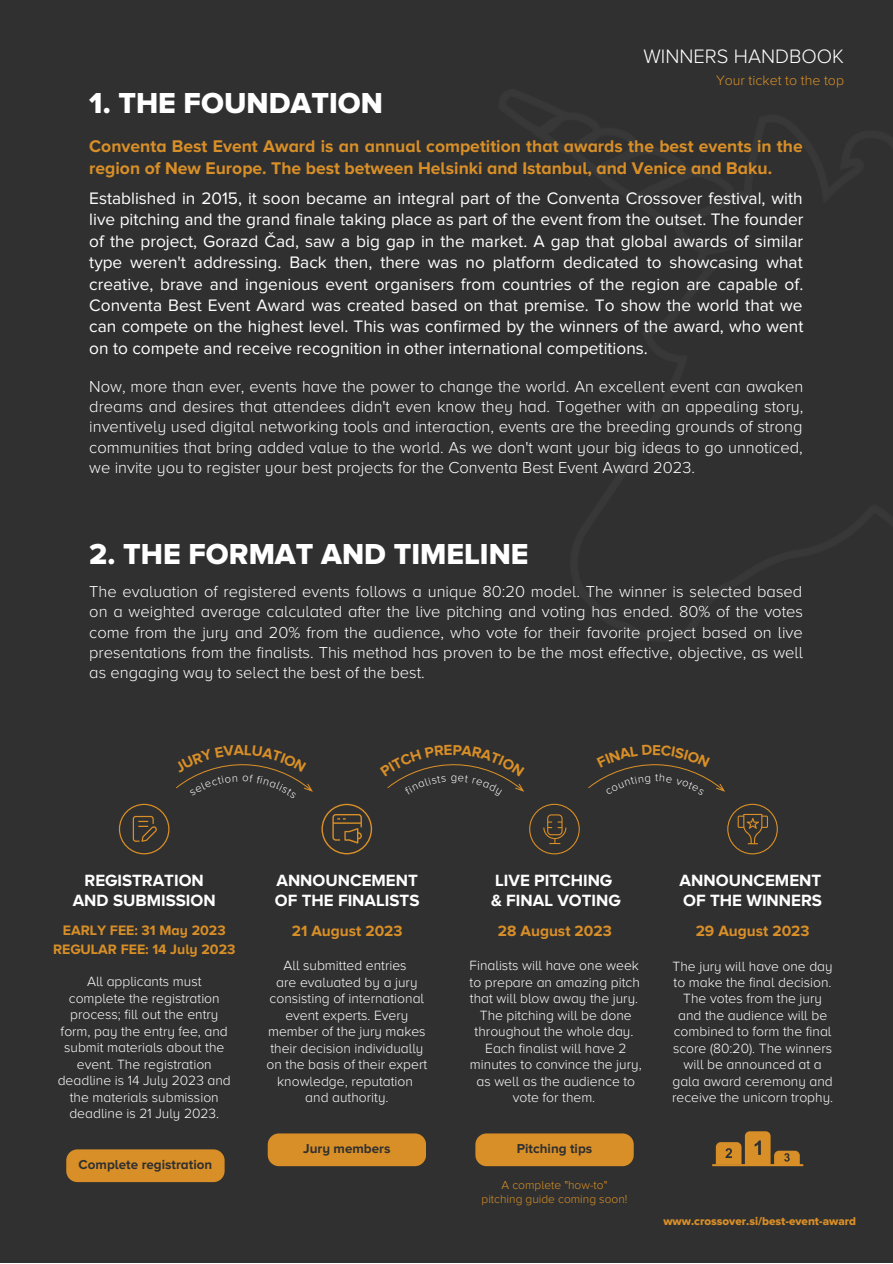
<style>
.page{position:relative;width:893px;height:1264px;background:#fff}
.page>*{position:absolute;margin:0;border:0;box-sizing:border-box;transform-origin:0 0}
.t1{font:30px "Proxima Nova Extrabld";color:#fff}
.t2{font:300 20.1px "Proxima Nova A";color:#fff}
.t3{font:700 17.55px/21.3px "Proxima Nova A";color:#d98f27}
.t4{font:17.25px/21.3px "Proxima Nova";color:#fff;text-align:justify}
.t5{font:700 16.95px/20.2px "Proxima Nova A";color:#fff}
.t6{font:700 16.8px/20.2px "Proxima Nova A";color:#fff}
.t7{font:300 16.5px/20.2px "Proxima Nova A";color:#fff;text-align:justify}
.t8{font:700 15.45px "Proxima Nova A";color:#d98f27}
.t9{font:700 14.1px/18.9px "Proxima Nova A";color:#d98f27;text-align:center}
.t10{font:300 14.1px "Proxima Nova A";color:#d98f27}
.t11{font:300 13.8px/16.5px "Proxima Nova A";color:#fff;text-align:center}
.t12{font:700 13.35px "Proxima Nova A";color:#303030}
.t13{font:300 12px/14.2px "Proxima Nova A";color:#d98f27;text-align:center}
.t14{font:11.7px "Proxima Nova Extrabld";color:#d98f27}
.t15{font:300 11.25px "Proxima Nova A";color:#fff}
</style>
<div class="page">
<div style="left:0;top:0;width:892px;height:1262px;background:#303030"></div>
<div style="left:66px;top:1149px;width:158px;height:33px;background:#d98f27;border-radius:11px"></div>
<div style="left:475px;top:1133px;width:158px;height:33px;background:#d98f27;border-radius:11px"></div>
<svg style="left:321px;top:803px;width:51px;height:51px"></svg>
<div style="left:268px;top:1133px;width:158px;height:33px;background:#d98f27;border-radius:11px"></div>
<svg style="left:712px;top:1131px;width:91px;height:35px"></svg>
<svg style="left:119px;top:764px;width:194px;height:91px"></svg>
<svg style="left:387px;top:764px;width:192px;height:91px"></svg>
<svg style="left:588px;top:764px;width:189px;height:91px"></svg>
<h2 class="t2" style="left:643px;top:45px;width:202px">WINNERS HANDBOOK</h2>
<h1 class="t1" style="left:89px;top:85px;width:295px">1. THE FOUNDATION</h1>
<p class="t10" style="left:716px;top:72px;width:129px">Your ticket to the top</p>
<p class="t3" style="left:89px;top:136px;width:715px">Conventa Best Event Award is an annual competition that awards the best events in the region of New Europe. The best between Helsinki and Istanbul, and Venice and Baku.</p>
<p class="t4" style="left:89px;top:188px;width:715px">Established in 2015, it soon became an integral part of the Conventa Crossover festival, with live pitching and the grand finale taking place as part of the event from the outset. The founder of the project, Gorazd Čad, saw a big gap in the market. A gap that global awards of similar type weren't addressing. Back then, there was no platform dedicated to showcasing what creative, brave and ingenious event organisers from countries of the region are capable of.<br>Conventa Best Event Award was created based on that premise. To show the world that we can compete on the highest level. This was confirmed by the winners of the award, who went on to compete and receive recognition in other international competitions.</p>
<p class="t7" style="left:89px;top:376px;width:715px">Now, more than ever, events have the power to change the world. An excellent event can awaken dreams and desires that attendees didn't even know they had. Together with an appealing story, inventively used digital networking tools and interaction, events are the breeding grounds of strong communities that bring added value to the world. As we don't want your big ideas to go unnoticed, we invite you to register your best projects for the Conventa Best Event Award 2023.</p>
<h1 class="t1" style="left:89px;top:536px;width:441px">2. THE FORMAT AND TIMELINE</h1>
<p class="t7" style="left:89px;top:582px;width:715px">The evaluation of registered events follows a unique 80:20 model. The winner is selected based on a weighted average calculated after the live pitching and voting has ended. 80% of the votes come from the jury and 20% from the audience, who vote for their favorite project based on live presentations from the finalists. This method has proven to be the most effective, objective, as well as engaging way to select the best of the best.</p>
<p class="t15" style="left:450px;top:771px;width:8px">g</p>
<p class="t6" style="left:73px;top:870px;width:144px;text-align:center">REGISTRATION<br>AND SUBMISSION</p>
<p class="t9" style="left:53px;top:921px;width:184px">EARLY FEE: 31 May 2023<br>REGULAR FEE: 14 July 2023</p>
<p class="t11" style="left:58px;top:973px;width:174px">All applicants must complete the registration process; fill out the entry form, pay the entry fee, and submit materials about the event. The registration deadline is 14 July 2023 and the materials submission deadline is 21 July 2023.</p>
<p class="t12" style="left:79px;top:1156px;width:135px">Complete registration</p>
<p class="t6" style="left:275px;top:870px;width:146px">ANNOUNCEMENT<br>OF THE FINALISTS</p>
<p class="t8" style="left:292px;top:921px;width:112px">21 August 2023</p>
<p class="t11" style="left:266px;top:957px;width:162px">All submitted entries<br>are evaluated by a jury consisting of international event experts. Every member of the jury makes their decision individually on the basis of their expert knowledge, reputation and authority.</p>
<p class="t12" style="left:303px;top:1140px;width:89px">Jury members</p>
<p class="t6" style="left:491px;top:870px;width:131px">LIVE PITCHING &amp; FINAL VOTING</p>
<p class="t8" style="left:498px;top:921px;width:115px">28 August 2023</p>
<p class="t11" style="left:469px;top:957px;width:174px">Finalists will have one week to prepare an amazing pitch that will blow away the jury.<br>The pitching will be done throughout the whole day.<br>Each finalist will have 2 minutes to convince the jury, as well as the audience to vote for them.</p>
<p class="t12" style="left:517px;top:1140px;width:77px">Pitching tips</p>
<p class="t13" style="left:481px;top:1177px;width:147px">A complete "how-to" pitching guide coming soon!</p>
<p class="t5" style="left:679px;top:870px;width:144px">ANNOUNCEMENT<br>OF THE WINNERS</p>
<p class="t8" style="left:695px;top:921px;width:115px">29 August 2023</p>
<p class="t11" style="left:672px;top:958px;width:162px">The jury will have one day to make the final decision.<br>The votes from the jury and the audience will be combined to form the final score (80:20). The winners will be announced at a gala award ceremony and receive the unicorn trophy.</p>
<p class="t14" style="left:663px;top:1214px;width:194px">www.crossover.si/best-event-award</p>
</div>
